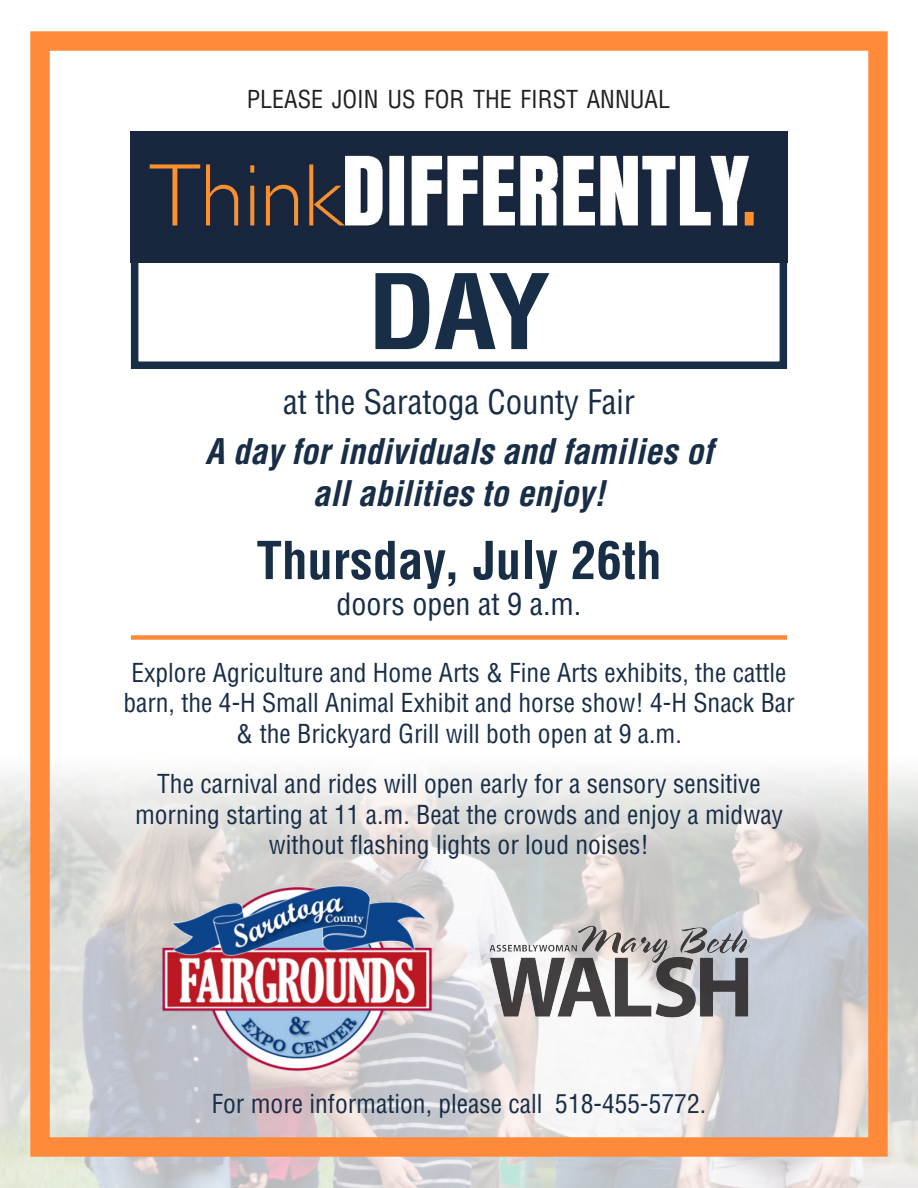
<style>
.page{position:relative;width:918px;height:1188px;background:#fff}
.page>*{position:absolute;margin:0;border:0;box-sizing:border-box;transform-origin:0 0}
.t1{font:700 condensed 101.25px "Helvetica";color:#182d46;scale:1.11 1}
.t2{font:700 condensed 51px "Helvetica";color:#182d46}
.t3{font:italic 700 condensed 34.5px/41.4px "Helvetica";color:#182d46;text-align:center}
.t4{font:condensed 33px "Helvetica";color:#182d46}
.t5{font:condensed 30px "Helvetica";color:#182d46}
.t6{font:condensed 25.5px/30.6px "Helvetica";color:#182d46;text-align:center}
.t7{font:condensed 24.15px "Helvetica";color:#231f20}
</style>
<div class="page">
<div style="left:131px;top:229px;width:656px;height:140px;border:8px solid #182d46"></div>
<img style="left:0;top:772px;width:918px;height:416px">
<img style="left:476px;top:913px;width:287px;height:127px">
<div style="left:30px;top:31px;width:858px;height:1126px;border:19px solid #ff8a3a"></div>
<img style="left:131px;top:132px;width:656px;height:130px">
<div style="left:131px;top:635px;width:656px;height:5px;background:#ff8a3a"></div>
<img style="left:161px;top:882px;width:271px;height:189px">
<p class="t7" style="left:247px;top:84px;width:425px">PLEASE JOIN US FOR THE FIRST ANNUAL</p>
<p class="t1" style="left:367px;top:249px;width:167px">DAY</p>
<p class="t4" style="left:283px;top:381px;width:353px">at the Saratoga County Fair</p>
<p class="t3" style="left:205px;top:431px;width:509px">A day for individuals and families of all abilities to enjoy!</p>
<p class="t2" style="left:256px;top:529px;width:407px">Thursday, July 26th</p>
<p class="t5" style="left:337px;top:585px;width:246px">doors open at 9 a.m.</p>
<p class="t6" style="left:123px;top:657px;width:673px">Explore Agriculture and Home Arts &amp; Fine Arts exhibits, the cattle barn, the 4-H Small Animal Exhibit and horse show! 4-H Snack Bar &amp; the Brickyard Grill will both open at 9 a.m.</p>
<p class="t6" style="left:135px;top:768px;width:649px">The carnival and rides will open early for a sensory sensitive morning starting at 11 a.m. Beat the crowds and enjoy a midway without flashing lights or loud noises!</p>
<p class="t6" style="left:212px;top:1089px;width:496px">For more information, please call 518-455-5772.</p>
</div>
